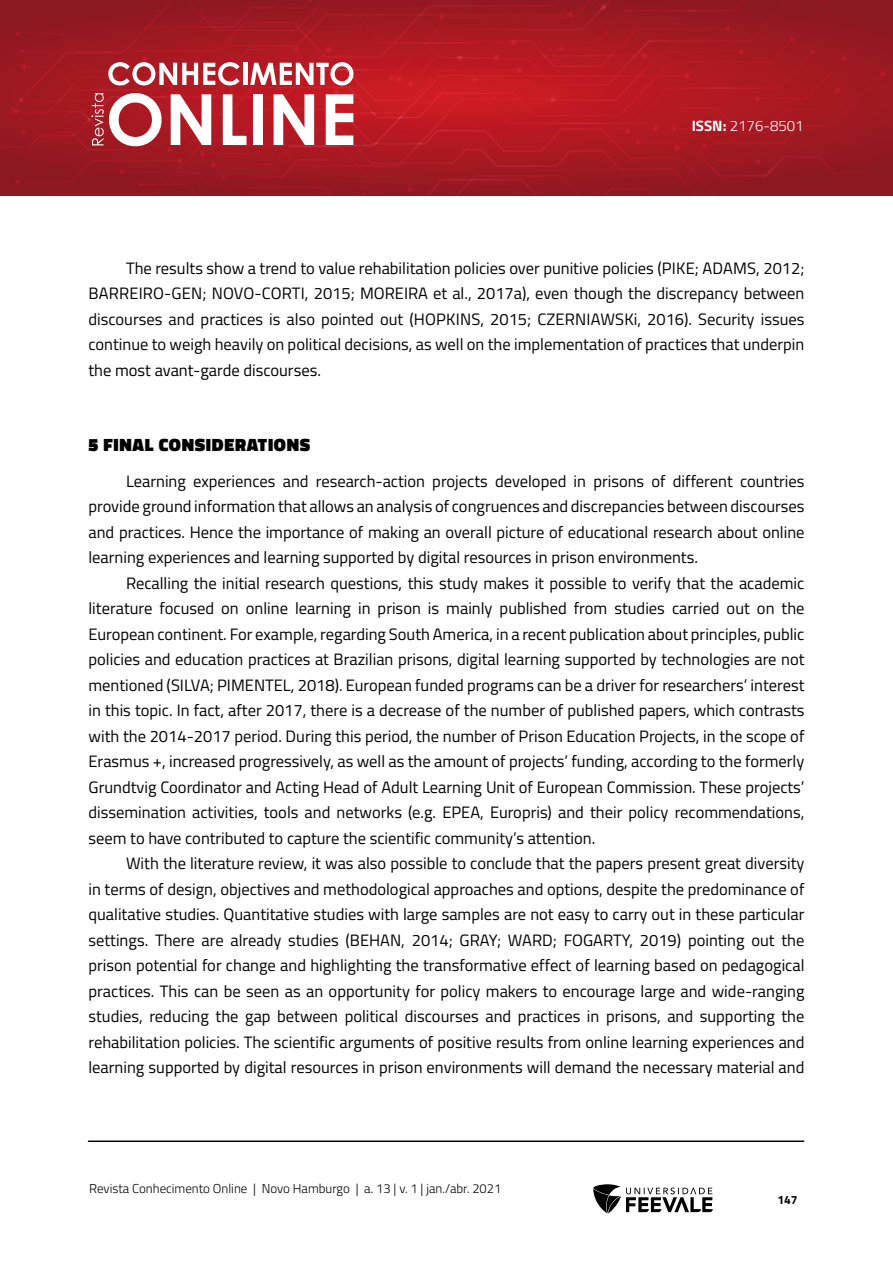
<style>
.page{position:relative;width:893px;height:1263px;background:#fff}
.page>*{position:absolute;margin:0;border:0;box-sizing:border-box;transform-origin:0 0}
.t1{font:900 18px "Titillium Web";letter-spacing:.04em;color:#000}
.t2{font:16.5px/25.5px "Titillium Web";color:#000;text-align:justify}
.t3{font:300 15px "Titillium Web";color:#fff}
.t4{font:300 12.9px "Titillium Web";color:#000}
.t5{font:700 12px "Titillium Web";color:#000}
.s1{font-weight:700}
</style>
<div class="page">
<svg style="left:593px;top:1184px;width:120px;height:29px"></svg>
<hr style="left:88px;top:1140px;width:716px;height:2px;background:#000">
<svg style="left:0;top:0;width:889px;height:196px;background:#a9242d"></svg>
<p class="t3" style="left:692px;top:115px;width:114px"><span class="s1">ISSN:</span> 2176-8501</p>
<p class="t2" style="left:88px;top:254px;width:717px;text-indent:38px">The results show a trend to value rehabilitation policies over punitive policies (PIKE; ADAMS, 2012; BARREIRO-GEN; NOVO-CORTI, 2015; MOREIRA et al., 2017a), even though the discrepancy between discourses and practices is also pointed out (HOPKINS, 2015; CZERNIAWSKi, 2016). Security issues continue to weigh heavily on political decisions, as well on the implementation of practices that underpin the most avant-garde discourses.</p>
<p class="t1" style="left:88px;top:431px;width:223px">5 FINAL CONSIDERATIONS</p>
<p class="t2" style="left:88px;top:467px;width:717px;text-indent:38px">Learning experiences and research-action projects developed in prisons of different countries provide ground information that allows an analysis of congruences and discrepancies between discourses and practices. Hence the importance of making an overall picture of educational research about online learning experiences and learning supported by digital resources in prison environments.</p>
<p class="t2" style="left:88px;top:569px;width:717px;text-indent:38px">Recalling the initial research questions, this study makes it possible to verify that the academic literature focused on online learning in prison is mainly published from studies carried out on the European continent. For example, regarding South America, in a recent publication about principles, public policies and education practices at Brazilian prisons, digital learning supported by technologies are not mentioned (SILVA; PIMENTEL, 2018). European funded programs can be a driver for researchers’ interest in this topic. In fact, after 2017, there is a decrease of the number of published papers, which contrasts with the 2014-2017 period. During this period, the number of Prison Education Projects, in the scope of Erasmus +, increased progressively, as well as the amount of projects’ funding, according to the formerly Grundtvig Coordinator and Acting Head of Adult Learning Unit of European Commission. These projects’ dissemination activities, tools and networks (e.g. EPEA, Europris) and their policy recommendations, seem to have contributed to capture the scientific community’s attention.</p>
<p class="t2" style="left:88px;top:850px;width:717px;text-indent:38px">With the literature review, it was also possible to conclude that the papers present great diversity in terms of design, objectives and methodological approaches and options, despite the predominance of qualitative studies. Quantitative studies with large samples are not easy to carry out in these particular settings. There are already studies (BEHAN, 2014; GRAY; WARD; FOGARTY, 2019) pointing out the prison potential for change and highlighting the transformative effect of learning based on pedagogical practices. This can be seen as an opportunity for policy makers to encourage large and wide-ranging studies, reducing the gap between political discourses and practices in prisons, and supporting the rehabilitation policies. The scientific arguments of positive results from online learning experiences and learning supported by digital resources in prison environments will demand the necessary material and</p>
<p class="t4" style="left:89px;top:1179px;width:414px">Revista Conhecimento Online | Novo Hamburgo | a. 13 | v. 1 | jan./abr. 2021</p>
<p class="t5" style="left:777px;top:1190px;width:22px">147</p>
</div>
